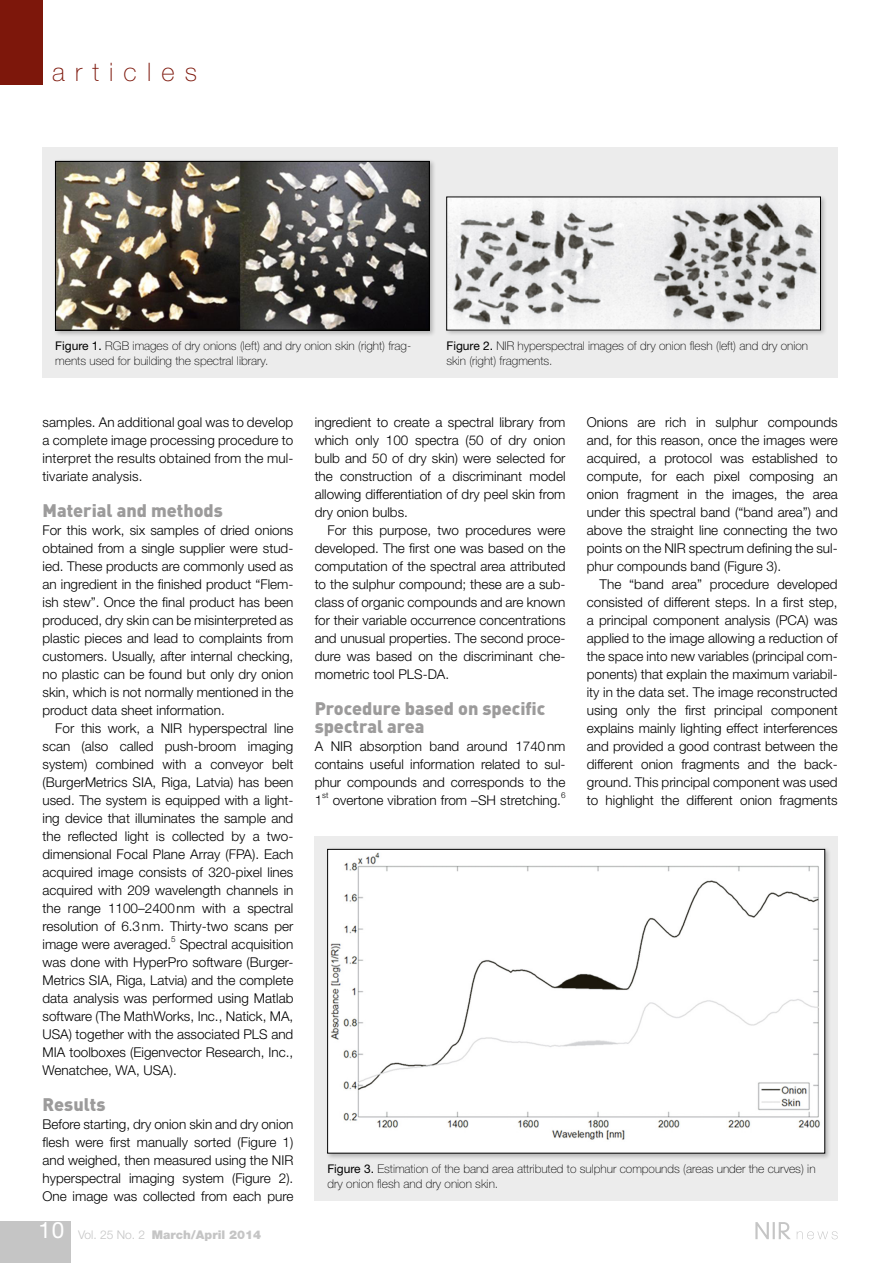
<style>
.page{position:relative;width:893px;height:1263px;background:#fff}
.page>*{position:absolute;margin:0;border:0;box-sizing:border-box;transform-origin:0 0}
.t1{font:100 25.5px "Helvetica Neue LT Std";letter-spacing:.4em;color:#7d170b}
.t2{font:22.5px "Helvetica Neue LT Std";color:#fff}
.t3{font:900 18px/18px "DINOT";color:#9c9b9b}
.t4{font:300 13.5px/18px "Helvetica Neue";color:#000;text-align:justify}
.t5{font:100 12px/15px "Helvetica Neue LT Std";color:#000}
.t6{font:900 12px "Helvetica Neue LT Std";color:#c5c5c5}
.t7{font:300 8.1px "Helvetica Neue";color:#000}
.s1{font-weight:400}
.s2{font-family:"Helvetica Neue";font-weight:300}
</style>
<div class="page">
<div style="left:0;top:0;width:43px;height:85px;background:#7d170b"></div>
<div style="left:0;top:1221px;width:71px;height:42px;background:#c5c5c5"></div>
<svg style="left:755px;top:1222px;width:83px;height:17px"></svg>
<div style="left:43px;top:147px;width:795px;height:231px;background:#ececec"></div>
<div style="left:444px;top:194px;width:383px;height:143px;background:#000;opacity:.25"></div>
<img style="left:448px;top:199px;width:371px;height:129px">
<div style="left:53px;top:159px;width:383px;height:178px;background:#000;opacity:.25"></div>
<img style="left:57px;top:163px;width:370px;height:165px">
<div style="left:55px;top:161px;width:374px;height:169px;border:1px solid #000"></div>
<div style="left:315px;top:836px;width:523px;height:365px;background:#ececec"></div>
<div style="left:325px;top:846px;width:506px;height:314px;background:#000;opacity:.25"></div>
<div style="left:328px;top:849px;width:497px;height:304px;background:#fff"></div>
<img style="left:330px;top:852px;width:490px;height:288px">
<div style="left:327px;top:849px;width:498px;height:304px;border:1px solid #000"></div>
<h1 class="t1" style="left:52px;top:57px;width:147px">articles</h1>
<p class="t5" style="left:55px;top:338px;width:357px"><span class="s1">Figure 1.</span> RGB images of dry onions (left) and dry onion skin (right) frag&shy;ments used for building the spectral library.</p>
<p class="t5" style="left:446px;top:338px;width:363px"><span class="s1">Figure 2.</span> NIR hyperspectral images of dry onion flesh (left) and dry onion skin (right) fragments.</p>
<p class="t4" style="left:43px;top:413px;width:252px">samples. An additional goal was to develop a complete image processing procedure to interpret the results obtained from the mul&shy;tivariate analysis.</p>
<h3 class="t3" style="left:43px;top:501px;width:182px">Material and methods</h3>
<p class="t4" style="left:43px;top:521px;width:252px">For this work, six samples of dried onions obtained from a single supplier were stud&shy;ied. These products are commonly used as an ingredient in the finished product “Flem&shy;ish stew”. Once the final product has been produced, dry skin can be misinterpreted as plastic pieces and lead to complaints from customers. Usually, after internal checking, no plastic can be found but only dry onion skin, which is not normally mentioned in the product data sheet information.</p>
<p class="t4" style="left:43px;top:719px;width:252px;text-indent:13px">For this work, a NIR hyperspectral line scan (also called push-broom imaging system) combined with a conveyor belt (BurgerMetrics SIA, Riga, Latvia) has been used. The system is equipped with a light&shy;ing device that illuminates the sample and the reflected light is collected by a two&shy;dimensional Focal Plane Array (FPA). Each acquired image consists of 320-pixel lines acquired with 209 wavelength channels in the range 1100–2400nm with a spectral resolution of 6.3nm. Thirty-two scans per image were averaged.</p>
<p class="t7" style="left:171px;top:934px;width:6px">5</p>
<p class="t4" style="left:43px;top:935px;width:252px;text-indent:137px">Spectral acquisition was done with HyperPro software (Burger-Metrics SIA, Riga, Latvia) and the complete data analysis was performed using Matlab software (The MathWorks, Inc., Natick, MA, USA) together with the associated PLS and MIA toolboxes (Eigenvector Research, Inc., Wenatchee, WA, USA).</p>
<h3 class="t3" style="left:43px;top:1095px;width:65px">Results</h3>
<p class="t4" style="left:43px;top:1115px;width:252px">Before starting, dry onion skin and dry onion flesh were first manually sorted (Figure 1) and weighed, then measured using the NIR hyperspectral imaging system (Figure 2).<br>One image was collected from each pure</p>
<h2 class="t2" style="left:39px;top:1216px;width:27px">10</h2>
<p class="t6" style="left:78px;top:1228px;width:185px"><span class="s2">Vol. 25 No. 2</span> March/April 2014</p>
<p class="t4" style="left:315px;top:413px;width:252px">ingredient to create a spectral library from which only 100 spectra (50 of dry onion bulb and 50 of dry skin) were selected for the construction of a discriminant model allowing differentiation of dry peel skin from dry onion bulbs.</p>
<p class="t4" style="left:315px;top:521px;width:252px;text-indent:13px">For this purpose, two procedures were developed. The first one was based on the computation of the spectral area attributed to the sulphur compound; these are a sub&shy;class of organic compounds and are known for their variable occurrence concentrations and unusual properties. The second proce&shy;dure was based on the discriminant che&shy;mometric tool PLS-DA.</p>
<h3 class="t3" style="left:315px;top:699px;width:232px">Procedure based on specific spectral area</h3>
<p class="t4" style="left:315px;top:737px;width:252px">A NIR absorption band around 1740nm contains useful information related to sul&shy;phur compounds and corresponds to the 1</p>
<p class="t7" style="left:322px;top:790px;width:8px">st</p>
<p class="t4" style="left:333px;top:791px;width:230px">overtone vibration from –SH stretching.</p>
<p class="t7" style="left:561px;top:790px;width:6px">6</p>
<p class="t4" style="left:587px;top:413px;width:252px">Onions are rich in sulphur compounds and, for this reason, once the images were acquired, a protocol was established to compute, for each pixel composing an onion fragment in the images, the area under this spectral band (“band area”) and above the straight line connecting the two points on the NIR spectrum defining the sul&shy;phur compounds band (Figure 3).</p>
<p class="t4" style="left:587px;top:575px;width:252px;text-indent:13px">The “band area” procedure developed consisted of different steps. In a first step, a principal component analysis (PCA) was applied to the image allowing a reduction of the space into new variables (principal com&shy;ponents) that explain the maximum variabil&shy;ity in the data set. The image reconstructed using only the first principal component explains mainly lighting effect interferences and provided a good contrast between the different onion fragments and the back&shy;ground. This principal component was used to highlight the different onion fragments</p>
<p class="t5" style="left:327px;top:1161px;width:490px"><span class="s1">Figure 3.</span> Estimation of the band area attributed to sulphur compounds (areas under the curves) in dry onion flesh and dry onion skin.</p>
</div>
